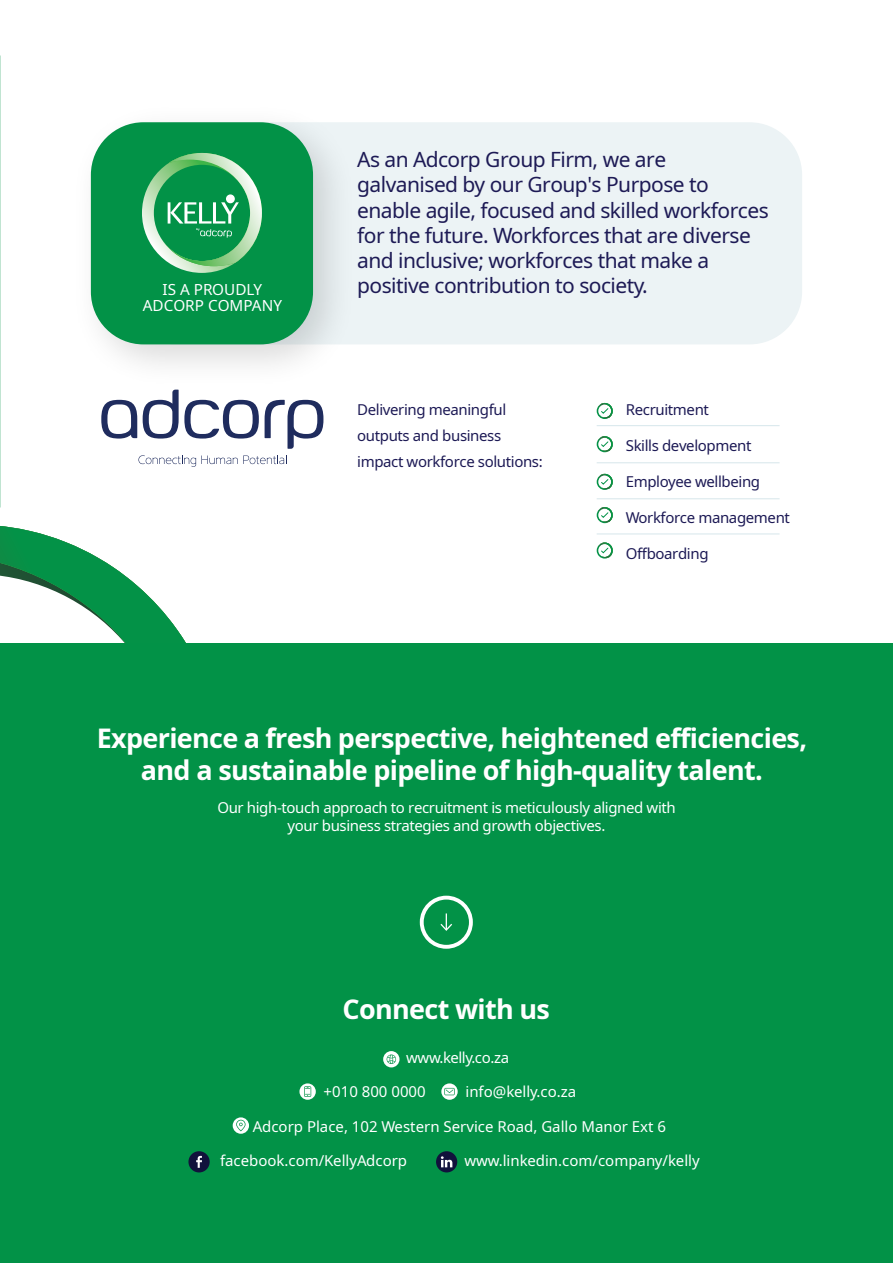
<style>
.page{position:relative;width:893px;height:1263px;background:#fff}
.page>*{position:absolute;margin:0;border:0;box-sizing:border-box;transform-origin:0 0}
.t1{font:700 27px/32.4px "Nokora";letter-spacing:-.025em;color:#fff;text-align:center}
.t2{font:21px/25.2px "Nokora";letter-spacing:-.025em;color:#1d1a55}
.t3{font:15.3px "Nokora";color:#fff}
.t4{font:15px/26.1px "Nokora";letter-spacing:-.025em;color:#1d1a55}
.t5{font:15px "Nokora";color:#fff}
.t6{font:15px/18px "Nokora";letter-spacing:-.025em;color:#fff;text-align:center}
</style>
<div class="page">
<svg style="left:0;top:526px;width:186px;height:117px"></svg>
<div style="left:0;top:643px;width:893px;height:620px;background:#029247"></div>
<div style="left:420px;top:896px;width:53px;height:53px;border:4px solid #fff;border-radius:50%"></div>
<svg style="left:440px;top:913px;width:12px;height:18px"></svg>
<svg style="left:383px;top:1051px;width:16px;height:16px"></svg>
<svg style="left:387px;top:1054px;width:9px;height:10px"></svg>
<svg style="left:233px;top:1117px;width:16px;height:17px"></svg>
<svg style="left:236px;top:1120px;width:10px;height:11px"></svg>
<svg style="left:299px;top:1083px;width:17px;height:17px"></svg>
<svg style="left:304px;top:1086px;width:7px;height:11px"></svg>
<svg style="left:441px;top:1083px;width:17px;height:17px"></svg>
<svg style="left:444px;top:1088px;width:11px;height:7px"></svg>
<div style="left:436px;top:1151px;width:21px;height:21px;background:#11123c;border-radius:50%"></div>
<svg style="left:441px;top:1156px;width:11px;height:11px"></svg>
<div style="left:188px;top:1151px;width:22px;height:21px;background:#11123c;border-radius:50%"></div>
<svg style="left:196px;top:1156px;width:6px;height:12px"></svg>
<hr style="left:597px;top:425px;width:183px;height:1px;background:#d6e6eb">
<hr style="left:597px;top:498px;width:183px;height:1px;background:#d6e6eb">
<hr style="left:597px;top:462px;width:183px;height:1px;background:#d6e6eb">
<hr style="left:597px;top:534px;width:183px;height:1px;background:#d6e6eb">
<svg style="left:597px;top:403px;width:16px;height:16px"></svg>
<svg style="left:597px;top:474px;width:16px;height:16px"></svg>
<svg style="left:597px;top:436px;width:16px;height:16px"></svg>
<svg style="left:597px;top:507px;width:16px;height:16px"></svg>
<svg style="left:597px;top:542px;width:16px;height:17px"></svg>
<div style="left:123px;top:122px;width:679px;height:222px;background:#ecf3f5;border-radius:53px"></div>
<div style="left:71px;top:102px;width:287px;height:287px;background:#000;opacity:.15"></div>
<div style="left:91px;top:122px;width:222px;height:222px;background:#029247;border-radius:53px"></div>
<svg style="left:142px;top:153px;width:120px;height:120px"></svg>
<svg style="left:101px;top:400px;width:36px;height:39px"></svg>
<svg style="left:143px;top:390px;width:116px;height:49px"></svg>
<svg style="left:265px;top:400px;width:58px;height:49px"></svg>
<svg style="left:138px;top:455px;width:149px;height:12px"></svg>
<p class="t2" style="left:357px;top:149px;width:413px">As an Adcorp Group Firm, we are galvanised by our Group's Purpose to enable agile, focused and skilled workforces for the future. Workforces that are diverse and inclusive; workforces that make a</p>
<p class="t3" style="left:163px;top:281px;width:101px">IS A PROUDLY</p>
<p class="t2" style="left:357px;top:275px;width:292px">positive contribution to society.</p>
<p class="t3" style="left:143px;top:297px;width:141px">ADCORP COMPANY</p>
<p class="t4" style="left:357px;top:398px;width:187px">Delivering meaningful outputs and business impact workforce solutions:</p>
<p class="t4" style="left:626px;top:398px;width:85px">Recruitment</p>
<p class="t4" style="left:626px;top:434px;width:127px">Skills development</p>
<p class="t4" style="left:626px;top:470px;width:136px">Employee wellbeing</p>
<p class="t4" style="left:626px;top:506px;width:166px">Workforce management</p>
<p class="t4" style="left:626px;top:542px;width:84px">Offboarding</p>
<p class="t1" style="left:97px;top:724px;width:712px">Experience a fresh perspective, heightened efficiencies, and a sustainable pipeline of high-quality talent.</p>
<p class="t6" style="left:217px;top:800px;width:460px">Our high-touch approach to recruitment is meticulously aligned with your business strategies and growth objectives.</p>
<p class="t1" style="left:342px;top:995px;width:209px">Connect with us</p>
<p class="t6" style="left:406px;top:1050px;width:105px">www.kelly.co.za</p>
<p class="t5" style="left:324px;top:1083px;width:104px">+010 800 0000</p>
<p class="t5" style="left:465px;top:1083px;width:112px">info@kelly.co.za</p>
<p class="t5" style="left:253px;top:1118px;width:415px">Adcorp Place, 102 Western Service Road, Gallo Manor Ext 6</p>
<p class="t5" style="left:220px;top:1152px;width:189px">facebook.com/KellyAdcorp</p>
<p class="t5" style="left:464px;top:1152px;width:237px">www.linkedin.com/company/kelly</p>
</div>
